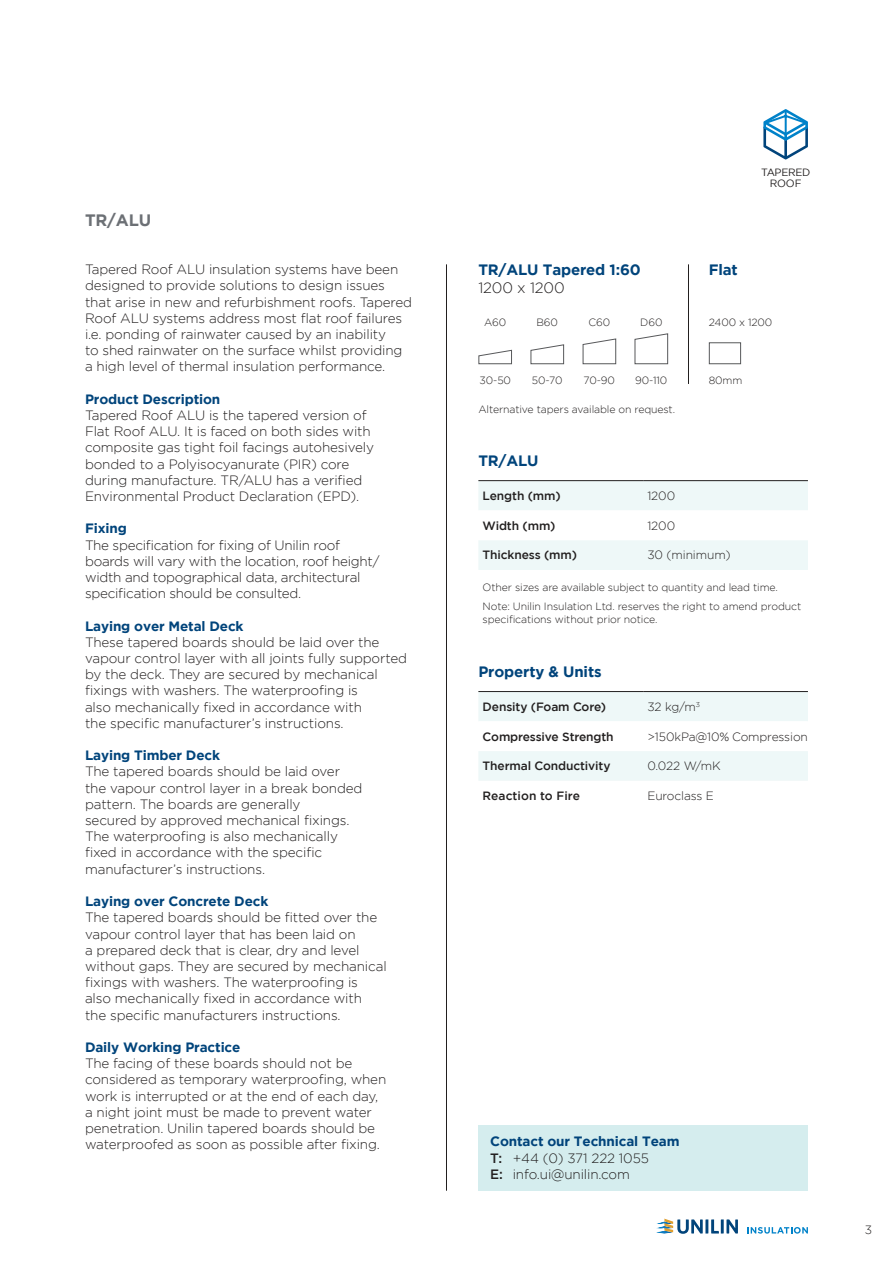
<style>
.page{position:relative;width:893px;height:1263px;background:#fff}
.page>*{position:absolute;margin:0;border:0;box-sizing:border-box;transform-origin:0 0}
.t1{font:700 16.5px "Gotham";color:#6c7075}
.t2{font:700 15px "Gotham";letter-spacing:-.01em;color:#01447b}
.t3{font:300 15px "Gotham";letter-spacing:-.01em;color:#221f1f}
.t4{font:300 13.5px/16.2px "Gotham";letter-spacing:-.01em;color:#221f1f}
.t5{font:700 13.5px "Gotham";letter-spacing:-.01em;color:#01447b}
.t6{font:500 12px "Gotham";letter-spacing:-.01em;color:#221f1f}
.t7{font:300 12px "Gotham";letter-spacing:-.01em;color:#221f1f}
.t8{font:300 10.5px/18.6px "Gotham";letter-spacing:-.01em;color:#221f1f}
.t9{font:10.5px/11.2px "Gotham";letter-spacing:-.03em;color:#221f1f;text-align:center}
.s1{font-weight:700;color:#01447b}
.s2{font-weight:500}
</style>
<div class="page">
<hr style="left:446px;top:264px;width:1px;height:927px;background:#221f1f">
<svg style="left:656px;top:1218px;width:82px;height:16px"></svg>
<svg style="left:747px;top:1227px;width:61px;height:6px"></svg>
<svg style="left:478px;top:481px;width:330px;height:89px"></svg>
<hr style="left:478px;top:480px;width:165px;height:1px;background:#221f1f">
<hr style="left:643px;top:480px;width:165px;height:1px;background:#221f1f">
<svg style="left:478px;top:692px;width:330px;height:89px"></svg>
<hr style="left:478px;top:691px;width:165px;height:1px;background:#221f1f">
<hr style="left:643px;top:691px;width:165px;height:1px;background:#221f1f">
<svg style="left:478px;top:349px;width:34px;height:15px"></svg>
<svg style="left:530px;top:344px;width:34px;height:20px"></svg>
<svg style="left:582px;top:338px;width:34px;height:26px"></svg>
<svg style="left:635px;top:333px;width:33px;height:31px"></svg>
<svg style="left:709px;top:342px;width:32px;height:22px"></svg>
<hr style="left:688px;top:264px;width:1px;height:120px;background:#221f1f">
<div style="left:478px;top:1125px;width:330px;height:66px;background:#d5edee"></div>
<svg style="left:763px;top:109px;width:45px;height:50px"></svg>
<p class="t1" style="left:85px;top:212px;width:68px">TR/ALU</p>
<p class="t4" style="left:85px;top:262px;width:329px">Tapered Roof ALU insulation systems have been designed to provide solutions to design issues that arise in new and refurbishment roofs. Tapered Roof ALU systems address most 昀氀at roof failures i.e. ponding of rainwater caused by an inability<br>to shed rainwater on the surface whilst providing a high level of thermal insulation performance.</p>
<p class="t5" style="left:85px;top:391px;width:137px">Product Description</p>
<p class="t4" style="left:85px;top:408px;width:290px">Tapered Roof ALU is the tapered version of Flat Roof ALU. It is faced on both sides with composite gas tight foil facings autohesively bonded to a Polyisocyanurate (PIR) core during manufacture. TR/ALU has a veri昀椀ed Environmental Product Declaration (EPD).</p>
<p class="t5" style="left:85px;top:523px;width:43px">Fixing</p>
<p class="t4" style="left:85px;top:537px;width:296px">The speci昀椀cation for 昀椀xing of Unilin roof boards will vary with the location, roof height/ width and topographical data, architectural speci昀椀cation should be consulted.</p>
<p class="t5" style="left:85px;top:618px;width:160px">Laying over Metal Deck</p>
<p class="t4" style="left:85px;top:635px;width:324px">These tapered boards should be laid over the vapour control layer with all joints fully supported by the deck. They are secured by mechanical<br>昀椀xings with washers. The waterproo昀椀ng is<br>also mechanically 昀椀xed in accordance with<br>the speci昀椀c manufacturer’s instructions.</p>
<p class="t5" style="left:85px;top:749px;width:137px">Laying Timber Deck</p>
<p class="t4" style="left:85px;top:764px;width:279px">The tapered boards should be laid over the vapour control layer in a break bonded pattern. The boards are generally<br>secured by approved mechanical 昀椀xings.<br>The waterproo昀椀ng is also mechanically<br>昀椀xed in accordance with the speci昀椀c manufacturer’s instructions.</p>
<p class="t5" style="left:85px;top:895px;width:185px">Laying over Concrete Deck</p>
<p class="t4" style="left:85px;top:909px;width:303px">The tapered boards should be 昀椀tted over the vapour control layer that has been laid on<br>a prepared deck that is clear, dry and level without gaps. They are secured by mechanical昀椀xings with washers. The waterproo昀椀ng is also mechanically 昀椀xed in accordance with<br>the speci昀椀c manufacturers instructions.</p>
<p class="t5" style="left:85px;top:1039px;width:157px">Daily Working Practice</p>
<p class="t4" style="left:85px;top:1056px;width:303px">The facing of these boards should not be considered as temporary waterproo昀椀ng, when work is interrupted or at the end of each day, a night joint must be made to prevent water penetration. Unilin tapered boards should be waterproofed as soon as possible after 昀椀xing.</p>
<p class="t9" style="left:761px;top:167px;width:51px">TAPERED<br>ROOF</p>
<p class="t2" style="left:478px;top:263px;width:164px">TR/ALU Tapered 1:60</p>
<p class="t3" style="left:478px;top:280px;width:88px">1200 x 1200</p>
<p class="t2" style="left:709px;top:261px;width:31px">Flat</p>
<p class="t8" style="left:484px;top:313px;width:24px">A60</p>
<p class="t8" style="left:536px;top:313px;width:23px">B60</p>
<p class="t8" style="left:588px;top:313px;width:23px">C60</p>
<p class="t8" style="left:640px;top:313px;width:24px">D60</p>
<p class="t8" style="left:709px;top:313px;width:65px">2400 x 1200</p>
<p class="t8" style="left:479px;top:371px;width:33px">30-50</p>
<p class="t8" style="left:532px;top:371px;width:32px">50-70</p>
<p class="t8" style="left:584px;top:371px;width:33px">70-90</p>
<p class="t8" style="left:635px;top:371px;width:34px">90-110</p>
<p class="t8" style="left:709px;top:371px;width:35px">80mm</p>
<p class="t8" style="left:478px;top:400px;width:198px">Alternative tapers available on request.</p>
<p class="t2" style="left:478px;top:454px;width:62px">TR/ALU</p>
<p class="t6" style="left:483px;top:491px;width:80px">Length (mm)</p>
<p class="t7" style="left:647px;top:489px;width:29px">1200</p>
<p class="t6" style="left:483px;top:521px;width:74px">Width (mm)</p>
<p class="t7" style="left:647px;top:519px;width:29px">1200</p>
<p class="t6" style="left:483px;top:551px;width:96px">Thickness (mm)</p>
<p class="t7" style="left:647px;top:549px;width:85px">30 (minimum)</p>
<p class="t8" style="left:483px;top:579px;width:320px">Other sizes are available subject to quantity and lead time.<br>Note: Unilin Insulation Ltd. reserves the right to amend product</p>
<p class="t8" style="left:483px;top:609px;width:176px">speci昀椀cations without prior notice.</p>
<p class="t2" style="left:478px;top:665px;width:125px">Property &amp; Units</p>
<p class="t6" style="left:483px;top:702px;width:125px">Density (Foam Core)</p>
<p class="t7" style="left:647px;top:700px;width:54px">32 kg/m<sup>3</sup></p>
<p class="t6" style="left:483px;top:732px;width:133px">Compressive Strength</p>
<p class="t7" style="left:647px;top:730px;width:162px">&gt;150kPa@10% Compression</p>
<p class="t6" style="left:483px;top:761px;width:129px">Thermal Conductivity</p>
<p class="t7" style="left:647px;top:759px;width:75px">0.022 W/mK</p>
<p class="t6" style="left:483px;top:791px;width:99px">Reaction to Fire</p>
<p class="t7" style="left:647px;top:791px;width:68px">Euroclass E</p>
<p class="t4" style="left:490px;top:1133px;width:191px"><span class="s1">Contact our Technical Team<br></span><span class="s2">T:</span> +44 (0) 371 222 1055<br><span class="s2">E:</span> info.ui@unilin.com</p>
<p class="t7" style="left:865px;top:1223px;width:9px">3</p>
</div>
